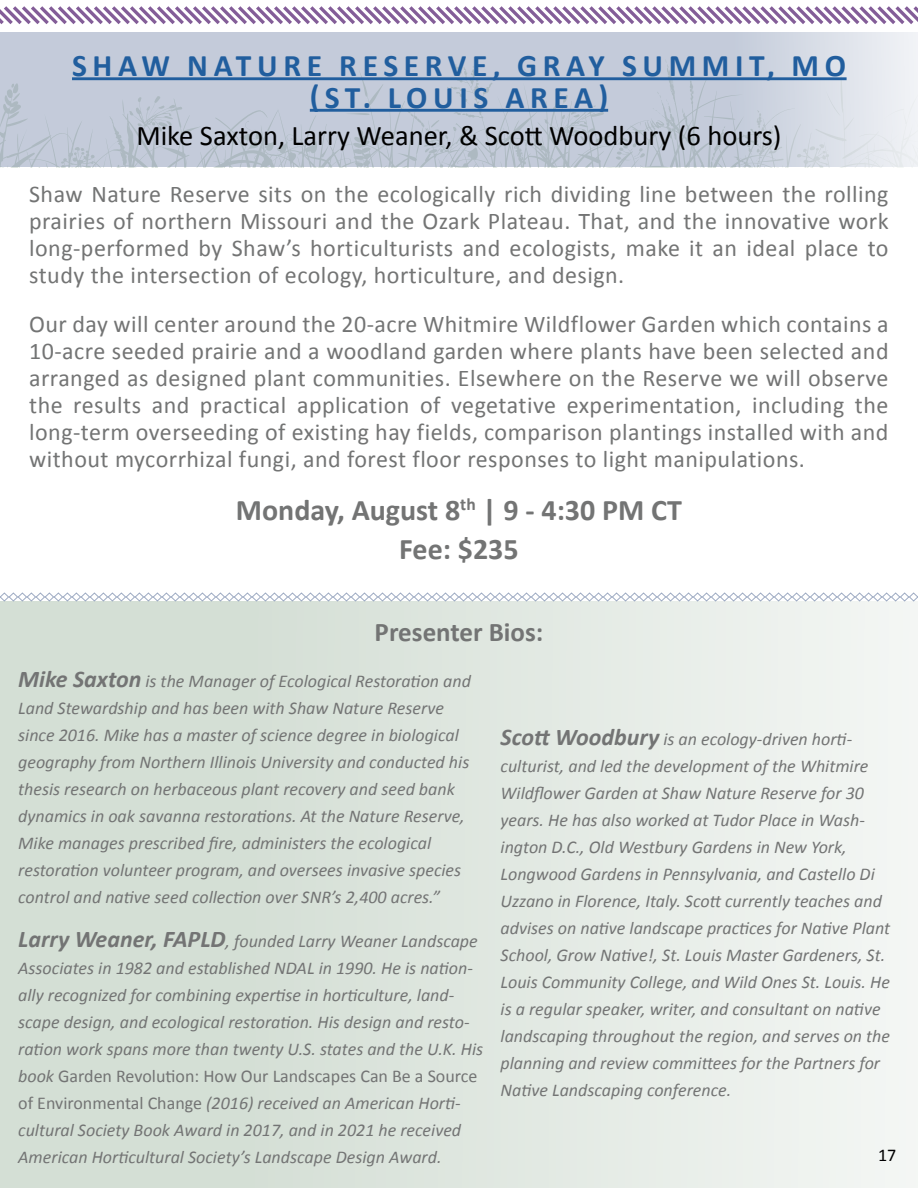
<style>
.page{position:relative;width:918px;height:1188px;background:#fff}
.page>*{position:absolute;margin:0;border:0;box-sizing:border-box;transform-origin:0 0}
.t1{font:700 31.5px/31.5px "Calibri";letter-spacing:.18em;color:#215e9e;text-align:center}
.t2{font:700 30px/39px "Calibri";color:#737474;text-align:center}
.t3{font:28.5px "Calibri";color:#000}
.t4{font:700 27px "Calibri";color:#737474}
.t5{font:24px/27px "Calibri";letter-spacing:.02em;color:#737474;text-align:justify}
.t6{font:italic 18px/27px "Calibri";color:#737474}
.t7{font:18px "Calibri";color:#000}
.s1{font-weight:700;font-size:24px}
.s2{font-style:normal}
</style>
<div class="page">
<svg style="left:0;top:32px;width:918px;height:35px;background:#c8cfdc"></svg>
<svg style="left:0;top:67px;width:918px;height:100px;background:#c5ccd9"></svg>
<svg style="left:570px;top:112px;width:7px;height:3px"></svg>
<svg style="left:579px;top:136px;width:8px;height:9px"></svg>
<svg style="left:739px;top:110px;width:35px;height:52px;background:#c4ccd8"></svg>
<svg style="left:425px;top:64px;width:69px;height:68px;background:#c0c8d7"></svg>
<svg style="left:405px;top:108px;width:9px;height:9px"></svg>
<svg style="left:362px;top:133px;width:10px;height:8px"></svg>
<svg style="left:618px;top:134px;width:29px;height:23px"></svg>
<svg style="left:264px;top:141px;width:11px;height:11px"></svg>
<svg style="left:809px;top:73px;width:37px;height:94px;background:#d9dee6"></svg>
<svg style="left:285px;top:132px;width:16px;height:15px"></svg>
<svg style="left:122px;top:98px;width:3px;height:19px"></svg>
<svg style="left:345px;top:112px;width:28px;height:5px"></svg>
<svg style="left:74px;top:145px;width:22px;height:16px"></svg>
<svg style="left:665px;top:58px;width:4px;height:11px"></svg>
<svg style="left:711px;top:156px;width:3px;height:5px"></svg>
<svg style="left:652px;top:91px;width:19px;height:24px"></svg>
<svg style="left:895px;top:138px;width:3px;height:5px"></svg>
<svg style="left:513px;top:131px;width:19px;height:26px"></svg>
<hr style="left:72px;top:77px;width:775px;height:3px;background:#215e9e">
<hr style="left:310px;top:109px;width:298px;height:3px;background:#215e9e">
<div style="left:0;top:602px;width:918px;height:586px;background:linear-gradient(to right,#cedacf,#f2f5f2)"></div>
<svg style="left:0;top:592px;width:918px;height:10px"></svg>
<svg style="left:0;top:6px;width:918px;height:18px"></svg>
<h1 class="t1" style="left:72px;top:50px;width:775px">SHAW NATURE RESERVE, GRAY SUMMIT, MO (ST. LOUIS AREA)</h1>
<h3 class="t3" style="left:136px;top:118px;width:647px">Mike Saxton, Larry Weaner, &amp; Scott Woodbury (6 hours)</h3>
<p class="t5" style="left:29px;top:181px;width:861px">Shaw Nature Reserve sits on the ecologically rich dividing line between the rolling prairies of northern Missouri and the Ozark Plateau. That, and the innovative work long-performed by Shaw’s horticulturists and ecologists, make it an ideal place to study the intersection of ecology, horticulture, and design.</p>
<p class="t5" style="left:29px;top:311px;width:861px">Our day will center around the 20-acre Whitmire Wildflower Garden which contains a 10-acre seeded prairie and a woodland garden where plants have been selected and arranged as designed plant communities. Elsewhere on the Reserve we will observe the results and practical application of vegetative experimentation, including the long-term overseeding of existing hay fields, comparison plantings installed with and without mycorrhizal fungi, and forest floor responses to light manipulations.</p>
<h2 class="t2" style="left:236px;top:490px;width:448px">Monday, August 8<sup>th</sup> | 9 - 4:30 PM CT<br>Fee: $235</h2>
<h3 class="t4" style="left:375px;top:615px;width:170px">Presenter Bios:</h3>
<p class="t6" style="left:18px;top:667px;width:454px"><span class="s1">Mike Saxton</span> is the Manager of Ecological Restoration and Land Stewardship and has been with Shaw Nature Reserve since 2016. Mike has a master of science degree in biological geography from Northern Illinois University and conducted his thesis research on herbaceous plant recovery and seed bank dynamics in oak savanna restorations. At the Nature Reserve, Mike manages prescribed fire, administers the ecological restoration volunteer program, and oversees invasive species control and native seed collection over SNR’s 2,400 acres.”</p>
<p class="t6" style="left:18px;top:927px;width:467px"><span class="s1">Larry Weaner, FAPLD</span>, founded Larry Weaner Landscape Associates in 1982 and established NDAL in 1990. He is nation&shy;ally recognized for combining expertise in horticulture, land&shy;scape design, and ecological restoration. His design and resto&shy;ration work spans more than twenty U.S. states and the U.K. His book <span class="s2">Garden Revolution: How Our Landscapes Can Be a Source of Environmental Change</span> (2016) received an American Horti&shy;cultural Society Book Award in 2017, and in 2021 he received American Horticultural Society’s Landscape Design Award.</p>
<p class="t6" style="left:501px;top:725px;width:391px"><span class="s1">Scott Woodbury</span> is an ecology-driven horti&shy;culturist, and led the development of the Whitmire Wildflower Garden at Shaw Nature Reserve for 30 years. He has also worked at Tudor Place in Wash&shy;ington D.C., Old Westbury Gardens in New York, Longwood Gardens in Pennsylvania, and Castello Di Uzzano in Florence, Italy. Scott currently teaches and advises on native landscape practices for Native Plant School, Grow Native!, St. Louis Master Gardeners, St.<br>Louis Community College, and Wild Ones St. Louis. He is a regular speaker, writer, and consultant on native landscaping throughout the region, and serves on the planning and review committees for the Partners for Native Landscaping conference.</p>
<p class="t7" style="left:878px;top:1144px;width:20px">17</p>
</div>
